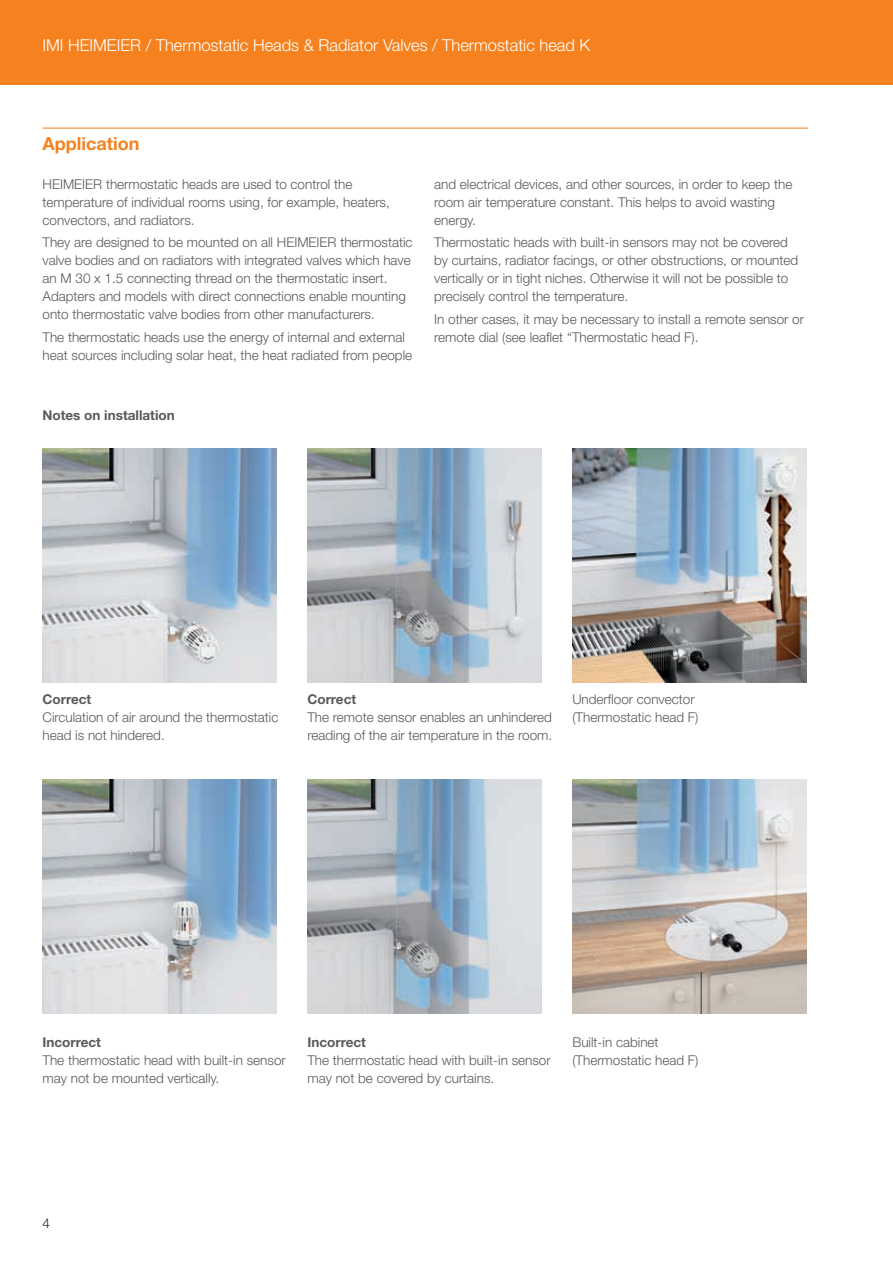
<style>
.page{position:relative;width:893px;height:1263px;background:#fff}
.page>*{position:absolute;margin:0;border:0;box-sizing:border-box;transform-origin:0 0}
.t1{font:700 18px "Helvetica Neue LT Std";color:#f5821f}
.t2{font:300 16.5px "Helvetica Neue LT Std";color:#fff}
.t3{font:300 13.5px/18px "Helvetica Neue LT Std";color:#58595b}
.t4{font:700 13.5px "Helvetica Neue LT Std";color:#58595b}
.t5{font:300 13.5px "Helvetica Neue LT Std";color:#231f20}
</style>
<div class="page">
<div style="left:0;top:0;width:893px;height:85px;background:#f5821f"></div>
<hr style="left:43px;top:128px;width:765px;height:1px;background:#f5821f">
<img style="left:43px;top:449px;width:233px;height:234px">
<img style="left:43px;top:779px;width:233px;height:234px">
<img style="left:307px;top:449px;width:234px;height:234px">
<img style="left:308px;top:780px;width:233px;height:233px">
<img style="left:572px;top:449px;width:234px;height:234px">
<img style="left:572px;top:779px;width:234px;height:234px">
<p class="t2" style="left:43px;top:35px;width:549px">IMI HEIMEIER / Thermostatic Heads &amp; Radiator Valves / Thermostatic head K</p>
<h1 class="t1" style="left:43px;top:132px;width:98px">Application</h1>
<p class="t3" style="left:43px;top:175px;width:349px">HEIMEIER thermostatic heads are used to control the temperature of individual rooms using, for example, heaters, convectors, and radiators.</p>
<p class="t3" style="left:43px;top:233px;width:372px">They are designed to be mounted on all HEIMEIER thermostatic valve bodies and on radiators with integrated valves which have an M 30 x 1.5 connecting thread on the thermostatic insert.<br>Adapters and models with direct connections enable mounting onto thermostatic valve bodies from other manufacturers.</p>
<p class="t3" style="left:43px;top:328px;width:371px">The thermostatic heads use the energy of internal and external heat sources including solar heat, the heat radiated from people</p>
<p class="t4" style="left:43px;top:407px;width:134px">Notes on installation</p>
<p class="t3" style="left:434px;top:175px;width:360px">and electrical devices, and other sources, in order to keep the room air temperature constant. This helps to avoid wasting energy.</p>
<p class="t3" style="left:434px;top:233px;width:366px">Thermostatic heads with built-in sensors may not be covered by curtains, radiator facings, or other obstructions, or mounted vertically or in tight niches. Otherwise it will not be possible to precisely control the temperature.</p>
<p class="t3" style="left:434px;top:309px;width:371px">In other cases, it may be necessary to install a remote sensor or remote dial (see leaflet “Thermostatic head F).</p>
<p class="t4" style="left:43px;top:691px;width:50px">Correct</p>
<p class="t3" style="left:43px;top:708px;width:237px">Circulation of air around the thermostatic head is not hindered.</p>
<p class="t4" style="left:307px;top:691px;width:50px">Correct</p>
<p class="t3" style="left:307px;top:708px;width:246px">The remote sensor enables an unhindered reading of the air temperature in the room.</p>
<p class="t3" style="left:572px;top:690px;width:128px">Underfloor convector (Thermostatic head F)</p>
<p class="t4" style="left:43px;top:1034px;width:60px">Incorrect</p>
<p class="t3" style="left:43px;top:1051px;width:245px">The thermostatic head with built-in sensor may not be mounted vertically.</p>
<p class="t4" style="left:307px;top:1034px;width:60px">Incorrect</p>
<p class="t3" style="left:307px;top:1051px;width:245px">The thermostatic head with built-in sensor may not be covered by curtains.</p>
<p class="t3" style="left:572px;top:1033px;width:128px">Built-in cabinet (Thermostatic head F)</p>
<p class="t5" style="left:43px;top:1215px;width:9px">4</p>
</div>
